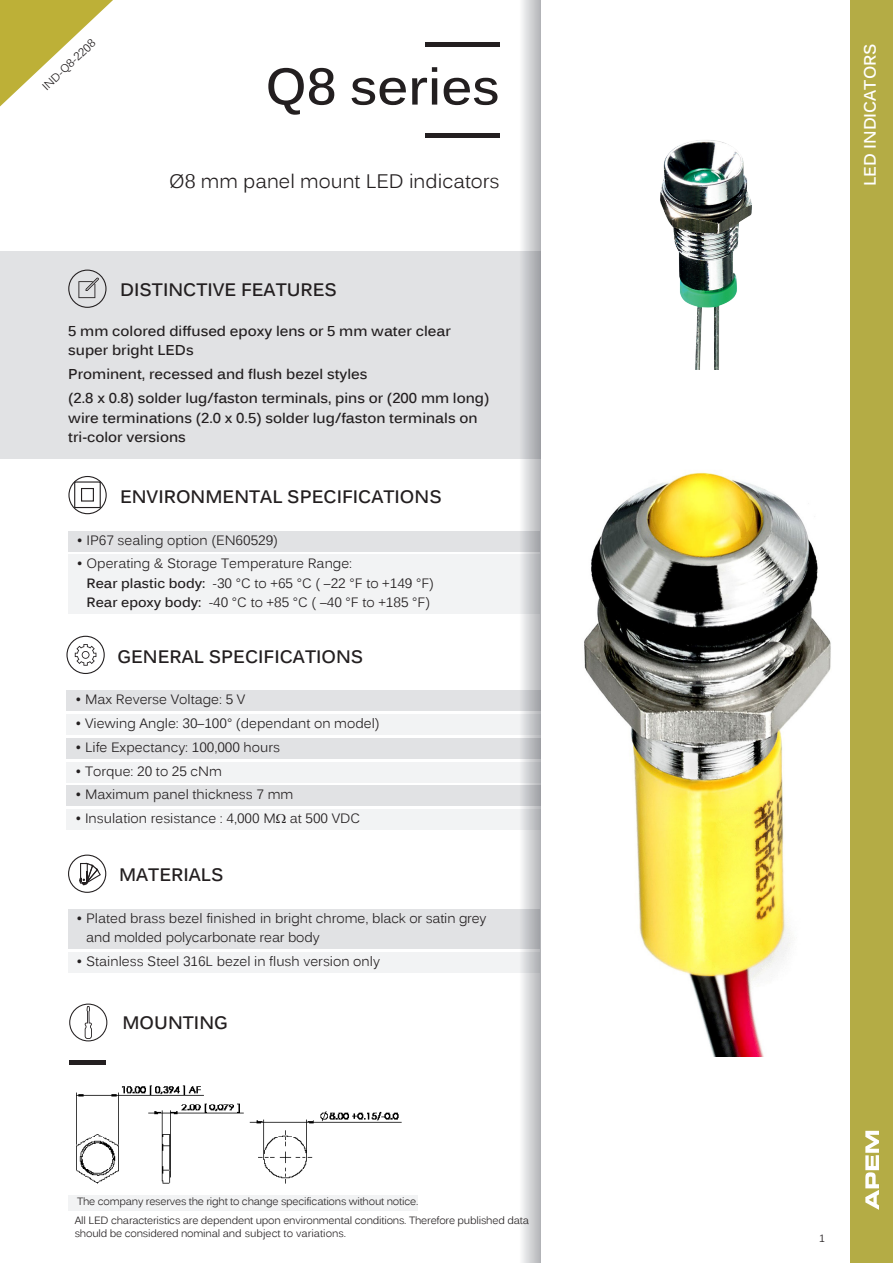
<style>
.page{position:relative;width:893px;height:1263px;background:#fff}
.page>*{position:absolute;margin:0;border:0;box-sizing:border-box;transform-origin:0 0}
.t1{font:700 51px "Kalinga";color:#231f20}
.t2{font:19.5px "Kalinga";color:#231f20}
.t3{font:700 18px "Kalinga";color:#231f20}
.t4{font:700 16.5px "Kalinga";color:#fff}
.t5{font:700 14.25px/19.5px "Kalinga";color:#231f20}
.texte_ombré_12{font:13.5px/19.5px "Kalinga";color:#231f20}
.texte_ombré_5{font:13.5px/19.5px "Kalinga";color:#231f20}
.t6{font:11.25px "Kalinga";color:#231f20}
.t7{font:10.5px/12.6px "Kalinga";letter-spacing:-.02em;color:#231f20}
.s1{font-weight:700}
</style>
<div class="page">
<div style="left:68px;top:909px;width:472px;height:40px;background:#e1e2e4"></div>
<div style="left:68px;top:952px;width:472px;height:21px;background:#f2f3f4"></div>
<svg style="left:68px;top:854px;width:38px;height:39px"></svg>
<div style="left:67px;top:691px;width:474px;height:20px;background:#e1e2e4"></div>
<div style="left:67px;top:715px;width:474px;height:20px;background:#f2f3f4"></div>
<div style="left:67px;top:738px;width:474px;height:20px;background:#e1e2e4"></div>
<div style="left:67px;top:762px;width:474px;height:20px;background:#f2f3f4"></div>
<div style="left:67px;top:786px;width:474px;height:20px;background:#e1e2e4"></div>
<div style="left:67px;top:810px;width:474px;height:20px;background:#f2f3f4"></div>
<svg style="left:66px;top:636px;width:39px;height:38px"></svg>
<div style="left:69px;top:1195px;width:349px;height:15px;background:#f2f3f4"></div>
<div style="left:0;top:251px;width:540px;height:208px;background:#e1e2e4"></div>
<svg style="left:68px;top:270px;width:39px;height:38px"></svg>
<div style="left:68px;top:531px;width:472px;height:20px;background:#e1e2e4"></div>
<div style="left:68px;top:555px;width:472px;height:59px;background:#f2f3f4"></div>
<svg style="left:68px;top:476px;width:39px;height:38px"></svg>
<div style="left:74px;top:481px;width:27px;height:27px;border:1px solid #231f20"></div>
<div style="left:81px;top:488px;width:13px;height:14px;border:1px solid #231f20"></div>
<svg style="left:519px;top:0;width:21px;height:1263px"></svg>
<hr style="left:426px;top:134px;width:74px;height:4px;background:#231f20">
<hr style="left:426px;top:43px;width:74px;height:4px;background:#231f20">
<hr style="left:69px;top:1060px;width:36px;height:4px;background:#231f20">
<svg style="left:69px;top:1003px;width:38px;height:38px"></svg>
<img style="left:660px;top:140px;width:92px;height:230px">
<img style="left:584px;top:472px;width:247px;height:584px">
<div style="left:850px;top:0;width:43px;height:1263px;background:#b4ac45"></div>
<svg style="left:0;top:0;width:113px;height:106px"></svg>
<svg style="left:865px;top:1131px;width:14px;height:79px"></svg>
<img style="left:76px;top:1085px;width:326px;height:99px">
<p class="t6" style="left:39px;top:83px;width:70px;rotate:-44deg">IND-Q8-2208</p>
<p class="t1" style="left:265px;top:53px;width:236px">Q8 series</p>
<p class="t2" style="left:169px;top:169px;width:332px">Ø8 mm panel mount LED indicators</p>
<p class="t3" style="left:120px;top:278px;width:218px">DISTINCTIVE FEATURES</p>
<p class="t5" style="left:68px;top:322px;width:384px">5 mm colored diffused epoxy lens or 5 mm water clear</p>
<p class="t5" style="left:68px;top:342px;width:127px">super bright LEDs</p>
<p class="t5" style="left:68px;top:366px;width:301px">Prominent, recessed and flush bezel styles</p>
<p class="t5" style="left:68px;top:390px;width:423px">(2.8 x 0.8) solder lug/faston terminals, pins or (200 mm long)</p>
<p class="t5" style="left:68px;top:409px;width:411px">wire terminations (2.0 x 0.5) solder lug/faston terminals on tri-color versions</p>
<p class="t3" style="left:120px;top:485px;width:323px">ENVIRONMENTAL SPECIFICATIONS</p>
<p class="texte_ombré_12" style="left:77px;top:531px;width:203px">• IP67 sealing option (EN60529)</p>
<p class="texte_ombré_5" style="left:87px;top:555px;width:349px;text-indent:-10px">• Operating &amp; Storage Temperature Range:<br><span class="s1">Rear plastic body:</span> -30 °C to +65 °C ( –22 °F to +149 °F)<br><span class="s1">Rear epoxy body:</span> -40 °C to +85 °C ( –40 °F to +185 °F)</p>
<p class="t3" style="left:117px;top:645px;width:247px">GENERAL SPECIFICATIONS</p>
<p class="texte_ombré_12" style="left:75px;top:691px;width:171px">• Max Reverse Voltage: 5 V</p>
<p class="texte_ombré_5" style="left:75px;top:715px;width:306px">• Viewing Angle: 30–100° (dependant on model)</p>
<p class="texte_ombré_12" style="left:75px;top:739px;width:206px">• Life Expectancy: 100,000 hours</p>
<p class="texte_ombré_5" style="left:75px;top:762px;width:148px">• Torque: 20 to 25 cNm</p>
<p class="texte_ombré_12" style="left:75px;top:786px;width:219px">• Maximum panel thickness 7 mm</p>
<p class="texte_ombré_12" style="left:75px;top:810px;width:286px">• Insulation resistance : 4,000 M at 500 VDC</p>
<p class="t3" style="left:119px;top:863px;width:106px">MATERIALS</p>
<p class="texte_ombré_12" style="left:86px;top:909px;width:402px;text-indent:-10px">• Plated brass bezel finished in bright chrome, black or satin grey and molded polycarbonate rear body</p>
<p class="texte_ombré_5" style="left:77px;top:953px;width:305px">• Stainless Steel 316L bezel in flush version only</p>
<p class="t3" style="left:122px;top:1011px;width:107px">MOUNTING</p>
<p class="t7" style="left:77px;top:1196px;width:343px">The company reserves the right to change specifications without notice.</p>
<p class="t7" style="left:75px;top:1215px;width:456px">All LED characteristics are dependent upon environmental conditions. Therefore published data should be considered nominal and subject to variations.</p>
<p class="t4" style="left:859px;top:186px;width:144px;rotate:-90deg">LED INDICATORS</p>
<p class="t7" style="left:819px;top:1232px;width:7px">1</p>
</div>
